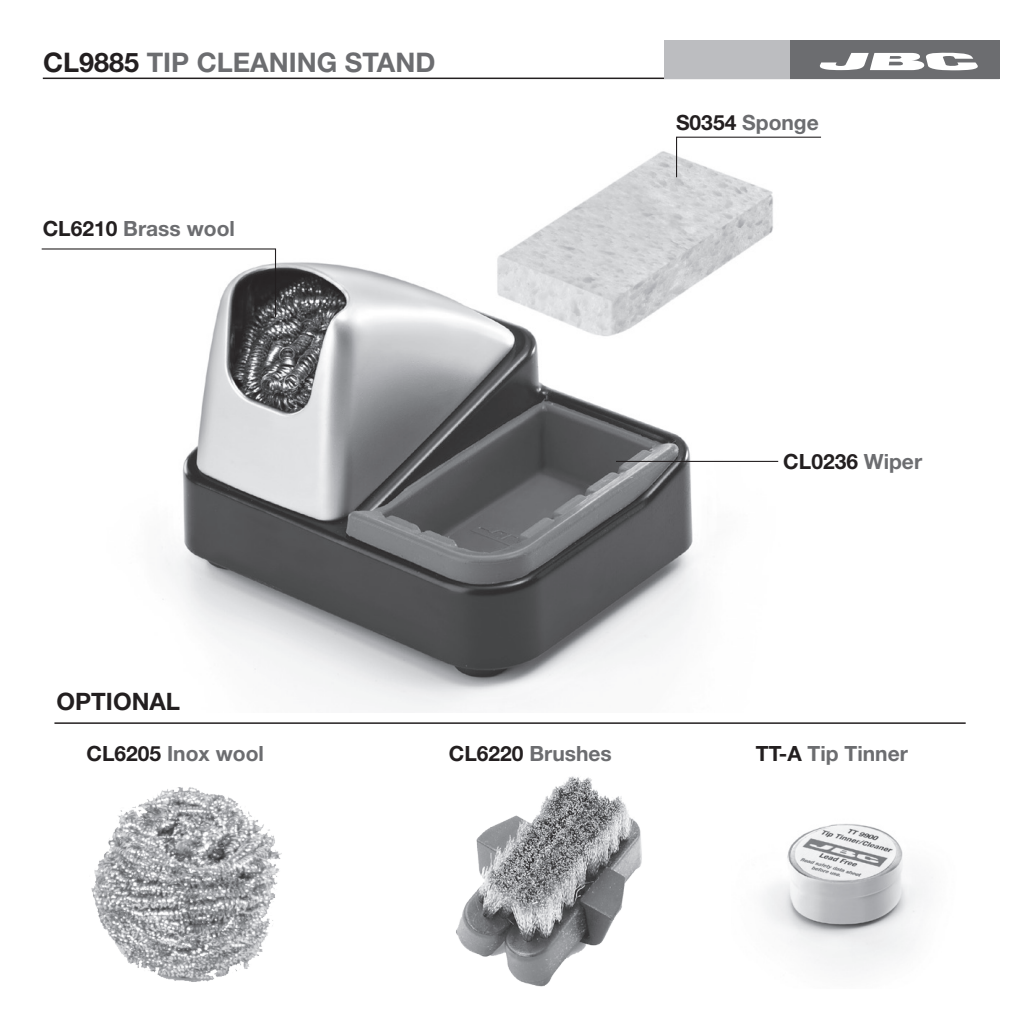
<style>
.page{position:relative;width:1021px;height:1021px;background:#fff}
.page>*{position:absolute;margin:0;border:0;box-sizing:border-box;transform-origin:0 0}
.t1{font:700 27px "Helvetica Neue";color:#6c6d70}
.t2{font:700 24px "Helvetica Neue";color:#231f20}
.t3{font:700 21px "Helvetica Neue";color:#6c6d70}
.t4{font:700 21px "Helvetica Neue";color:#231f20}
.s1{color:#231f20}
.s2{color:#6c6d70}
</style>
<div class="page">
<img style="left:162px;top:151px;width:617px;height:560px">
<img style="left:91px;top:787px;width:191px;height:195px">
<img style="left:456px;top:776px;width:186px;height:211px">
<hr style="left:43px;top:78px;width:956px;height:1px;background:#231f20">
<div style="left:664px;top:41px;width:335px;height:38px;background:#bcbdc0"></div>
<div style="left:789px;top:41px;width:210px;height:38px;background:#6c6d70"></div>
<svg style="left:819px;top:52px;width:159px;height:18px"></svg>
<img style="left:764px;top:824px;width:169px;height:142px">
<svg style="left:675px;top:136px;width:146px;height:42px"></svg>
<hr style="left:616px;top:461px;width:162px;height:1px;background:#231f20">
<hr style="left:54px;top:722px;width:911px;height:2px;background:#231f20">
<svg style="left:41px;top:248px;width:235px;height:70px"></svg>
<p class="t1" style="left:43px;top:46px;width:394px"><span class="s1">CL9885</span> TIP CLEANING STAND</p>
<p class="t3" style="left:43px;top:216px;width:194px"><span class="s1">CL6210</span> Brass wool</p>
<p class="t2" style="left:57px;top:686px;width:125px">OPTIONAL</p>
<p class="t3" style="left:676px;top:110px;width:144px"><span class="s1">S0354</span> Sponge</p>
<p class="t4" style="left:783px;top:448px;width:140px">CL0236 <span class="s2">Wiper</span></p>
<p class="t3" style="left:86px;top:740px;width:179px"><span class="s1">CL6205</span> Inox wool</p>
<p class="t3" style="left:449px;top:740px;width:165px"><span class="s1">CL6220</span> Brushes</p>
<p class="t3" style="left:756px;top:740px;width:154px"><span class="s1">TT-A</span> Tip Tinner</p>
</div>
